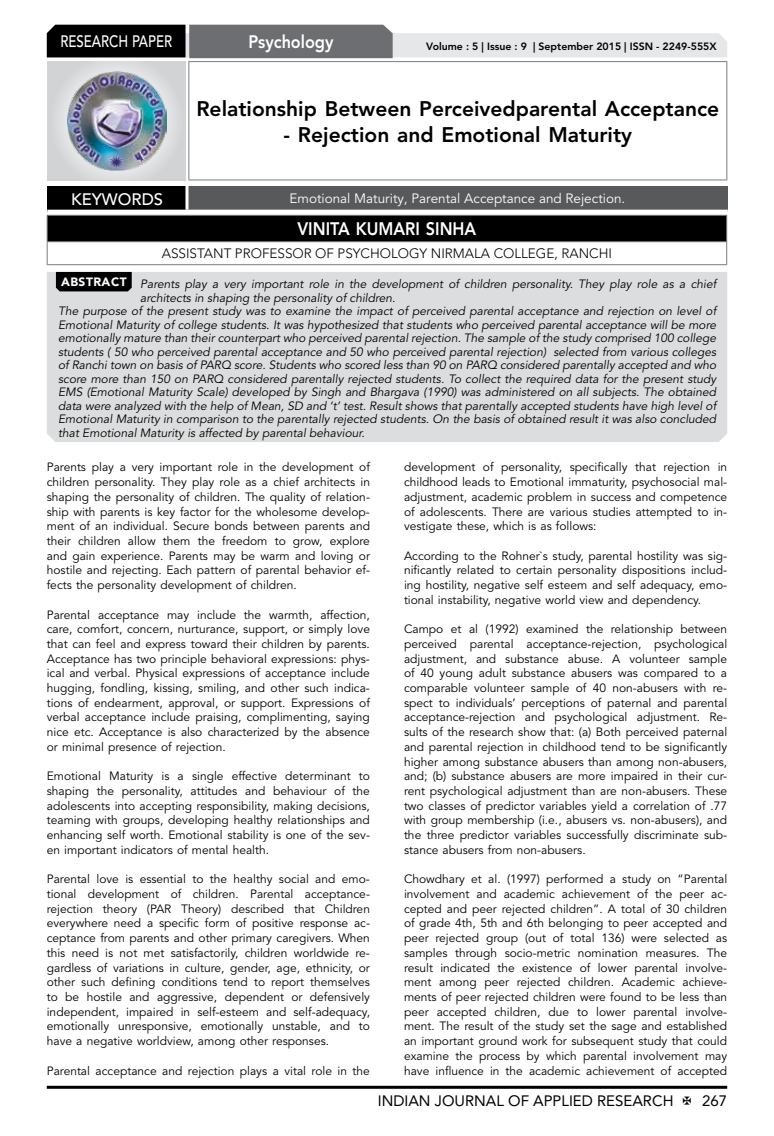
<style>
.page{position:relative;width:774px;height:1136px;background:#fff}
.page>*{position:absolute;margin:0;border:0;box-sizing:border-box;transform-origin:0 0}
.t1{font:800 21px "Avenir LT Std";color:#000}
.t2{font:800 18px "Avenir LT Std";color:#fff;scale:.9 1}
.t3{font:500 16.5px "Avenir LT Std";color:#fff;scale:.8 1}
.t4{font:500 16.5px "Avenir LT Std";color:#fff}
.t5{font:15px "Avenir LT Std";color:#000}
.t6{font:300 13.5px "Avenir LT Std";color:#000}
.t7{font:13.5px "Avenir LT Std";color:#fff}
.t8{font:12px/14.7px "Avenir LT Std";color:#000;text-align:justify}
.t9{font:italic 12px "Avenir LT Std";color:#000}
.t10{font:800 10.5px "Avenir LT Std";color:#000}
</style>
<div class="page">
<hr style="left:47px;top:1085px;width:680px;height:3px;background:#000">
<div style="left:48px;top:62px;width:137px;height:118px;background:linear-gradient(to right,#d9dadb,#d9dadb)"></div>
<img style="left:68px;top:71px;width:99px;height:100px">
<svg style="left:47px;top:25px;width:680px;height:33px;background:#979899"></svg>
<hr style="left:188px;top:61px;width:539px;height:1px;background:#808285">
<hr style="left:188px;top:62px;width:1px;height:117px;background:#808285">
<hr style="left:726px;top:62px;width:1px;height:117px;background:#808285">
<hr style="left:188px;top:179px;width:539px;height:1px;background:#808285">
<div style="left:47px;top:215px;width:680px;height:27px;background:#000"></div>
<hr style="left:47px;top:215px;width:680px;height:1px;background:#808285">
<hr style="left:47px;top:241px;width:680px;height:1px;background:#808285">
<svg style="left:47px;top:216px;width:1px;height:48px"></svg>
<svg style="left:726px;top:216px;width:1px;height:48px"></svg>
<hr style="left:47px;top:264px;width:680px;height:1px;background:#808285">
<div style="left:47px;top:186px;width:140px;height:25px;background:#000"></div>
<div style="left:187px;top:186px;width:541px;height:25px;background:#58595b"></div>
<hr style="left:185px;top:186px;width:3px;height:24px;background:#fff">
<hr style="left:47px;top:210px;width:140px;height:3px;background:#fff">
<hr style="left:187px;top:210px;width:541px;height:3px;background:#fff">
<div style="left:47px;top:272px;width:680px;height:170px;background:#dcddde"></div>
<svg style="left:56px;top:272px;width:76px;height:19px"></svg>
<h3 class="t3" style="left:60px;top:32px;width:139px">RESEARCH PAPER</h3>
<h2 class="t2" style="left:248px;top:31px;width:96px">Psychology</h2>
<p class="t10" style="left:426px;top:41px;width:292px">Volume : 5 | Issue : 9 | September 2015 | ISSN - 2249-555X</p>
<h1 class="t1" style="left:196px;top:96px;width:524px">Relationship Between Perceivedparental Acceptance</h1>
<h1 class="t1" style="left:284px;top:122px;width:350px">- Rejection and Emotional Maturity</h1>
<h3 class="t4" style="left:71px;top:189px;width:94px">KEYWORDS</h3>
<p class="t7" style="left:289px;top:190px;width:337px">Emotional Maturity, Parental Acceptance and Rejection.</p>
<h2 class="t2" style="left:297px;top:218px;width:200px">VINITA KUMARI SINHA</h2>
<p class="t6" style="left:162px;top:246px;width:452px">ASSISTANT PROFESSOR OF PSYCHOLOGY NIRMALA COLLEGE, RANCHI</p>
<p class="t9" style="left:61px;top:277px;width:657px"><sup>ABSTRACT</sup> Parents play a very important role in the development of children personality. They play role as a chief</p>
<p class="t9" style="left:140px;top:290px;width:257px">architects in shaping the personality of children.</p>
<p class="t9" style="left:58px;top:304px;width:660px">The purpose of the present study was to examine the impact of perceived parental acceptance and rejection on level of</p>
<p class="t9" style="left:58px;top:317px;width:659px">Emotional Maturity of college students. It was hypothesized that students who perceived parental acceptance will be more</p>
<p class="t9" style="left:58px;top:331px;width:659px">emotionally mature than their counterpart who perceived parental rejection. The sample of the study comprised 100 college</p>
<p class="t9" style="left:58px;top:344px;width:660px">students ( 50 who perceived parental acceptance and 50 who perceived parental rejection) selected from various colleges</p>
<p class="t9" style="left:58px;top:358px;width:660px">of Ranchi town on basis of PARQ score. Students who scored less than 90 on PARQ considered parentally accepted and who</p>
<p class="t9" style="left:58px;top:371px;width:660px">score more than 150 on PARQ considered parentally rejected students. To collect the required data for the present study</p>
<p class="t9" style="left:58px;top:385px;width:659px">EMS (Emotional Maturity Scale) developed by Singh and Bhargava (1990) was administered on all subjects. The obtained</p>
<p class="t9" style="left:58px;top:398px;width:660px">data were analyzed with the help of Mean, SD and ‘t’ test. Result shows that parentally accepted students have high level of</p>
<p class="t9" style="left:58px;top:412px;width:660px">Emotional Maturity in comparison to the parentally rejected students. On the basis of obtained result it was also concluded</p>
<p class="t9" style="left:58px;top:425px;width:308px">that Emotional Maturity is affected by parental behaviour.</p>
<p class="t8" style="left:47px;top:460px;width:325px">Parents play a very important role in the development of children personality. They play role as a chief architects in shaping the personality of children. The quality of relation&shy;ship with parents is key factor for the wholesome develop&shy;ment of an individual. Secure bonds between parents and their children allow them the freedom to grow, explore and gain experience. Parents may be warm and loving or hostile and rejecting. Each pattern of parental behavior ef&shy;fects the personality development of children.</p>
<p class="t8" style="left:47px;top:607px;width:325px">Parental acceptance may include the warmth, affection, care, comfort, concern, nurturance, support, or simply love that can feel and express toward their children by parents.<br>Acceptance has two principle behavioral expressions: phys&shy;ical and verbal. Physical expressions of acceptance include hugging, fondling, kissing, smiling, and other such indica&shy;tions of endearment, approval, or support. Expressions of verbal acceptance include praising, complimenting, saying nice etc. Acceptance is also characterized by the absence or minimal presence of rejection.</p>
<p class="t8" style="left:47px;top:769px;width:325px">Emotional Maturity is a single effective determinant to shaping the personality, attitudes and behaviour of the adolescents into accepting responsibility, making decisions, teaming with groups, developing healthy relationships and enhancing self worth. Emotional stability is one of the sev&shy;en important indicators of mental health.</p>
<p class="t8" style="left:47px;top:872px;width:325px">Parental love is essential to the healthy social and emo&shy;tional development of children. Parental acceptance&shy;rejection theory (PAR Theory) described that Children everywhere need a specific form of positive response ac&shy;ceptance from parents and other primary caregivers. When this need is not met satisfactorily, children worldwide re&shy;gardless of variations in culture, gender, age, ethnicity, or other such defining conditions tend to report themselves to be hostile and aggressive, dependent or defensively independent, impaired in self-esteem and self-adequacy, emotionally unresponsive, emotionally unstable, and to have a negative worldview, among other responses.</p>
<p class="t8" style="left:47px;top:1063px;width:325px">Parental acceptance and rejection plays a vital role in the</p>
<p class="t8" style="left:404px;top:460px;width:325px">development of personality, specifically that rejection in childhood leads to Emotional immaturity, psychosocial mal&shy;adjustment, academic problem in success and competence of adolescents. There are various studies attempted to in&shy;vestigate these, which is as follows:</p>
<p class="t8" style="left:404px;top:548px;width:325px">According to the Rohner`s study, parental hostility was sig&shy;nificantly related to certain personality dispositions includ&shy;ing hostility, negative self esteem and self adequacy, emo&shy;tional instability, negative world view and dependency.</p>
<p class="t8" style="left:404px;top:622px;width:325px">Campo et al (1992) examined the relationship between perceived parental acceptance-rejection, psychological adjustment, and substance abuse. A volunteer sample of 40 young adult substance abusers was compared to a comparable volunteer sample of 40 non-abusers with re&shy;spect to individuals’ perceptions of paternal and parental acceptance-rejection and psychological adjustment. Re&shy;sults of the research show that: (a) Both perceived paternal and parental rejection in childhood tend to be significantly higher among substance abusers than among non-abusers, and; (b) substance abusers are more impaired in their cur&shy;rent psychological adjustment than are non-abusers. These two classes of predictor variables yield a correlation of .77 with group membership (i.e., abusers vs. non-abusers), and the three predictor variables successfully discriminate sub&shy;stance abusers from non-abusers.</p>
<p class="t8" style="left:404px;top:872px;width:325px">Chowdhary et al. (1997) performed a study on “Parental involvement and academic achievement of the peer ac&shy;cepted and peer rejected children”. A total of 30 children of grade 4th, 5th and 6th belonging to peer accepted and peer rejected group (out of total 136) were selected as samples through socio-metric nomination measures. The result indicated the existence of lower parental involve&shy;ment among peer rejected children. Academic achieve&shy;ments of peer rejected children were found to be less than peer accepted children, due to lower parental involve&shy;ment. The result of the study set the sage and established an important ground work for subsequent study that could examine the process by which parental involvement may have influence in the academic achievement of accepted</p>
<p class="t5" style="left:378px;top:1091px;width:297px">INDIAN JOURNAL OF APPLIED RESEARCH</p>
<p class="t5" style="left:702px;top:1091px;width:27px">267</p>
</div>
